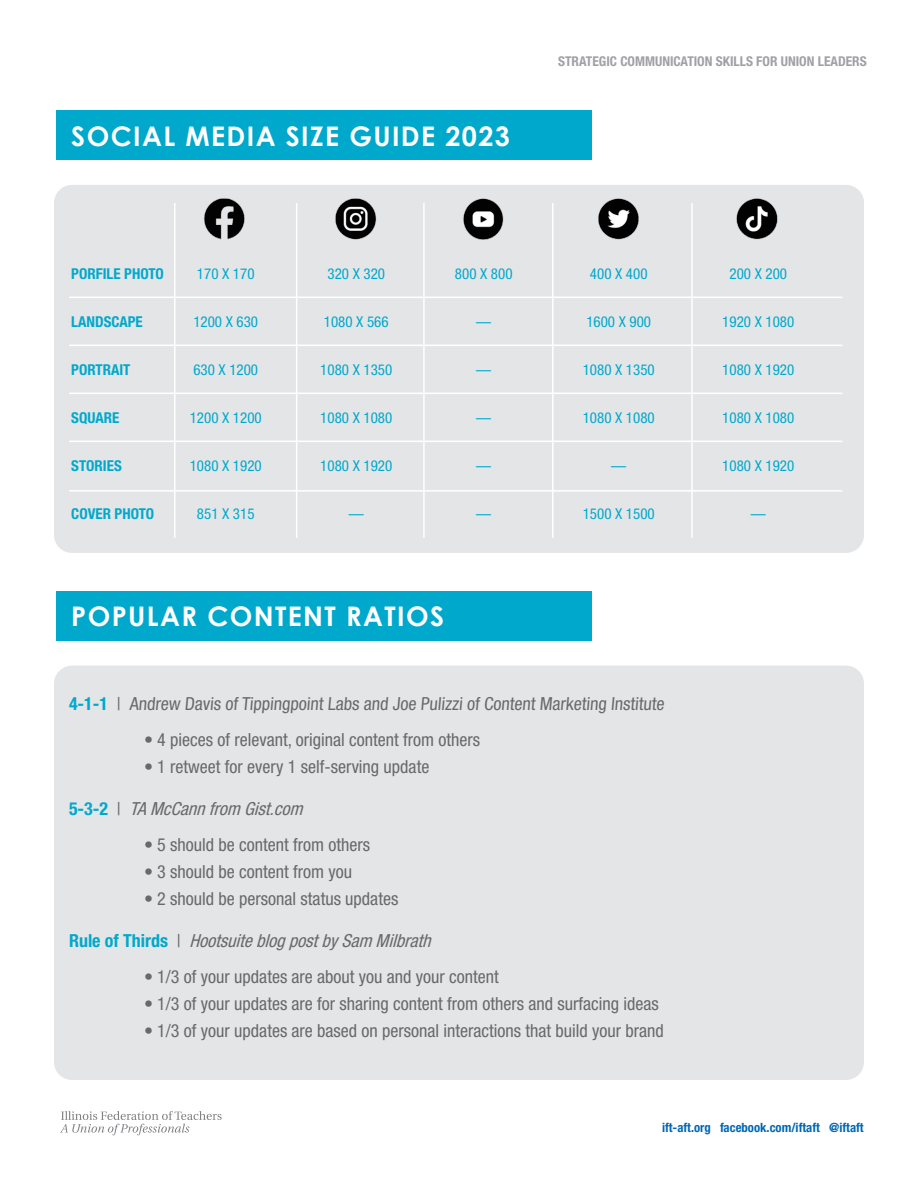
<style>
.page{position:relative;width:918px;height:1188px;background:#fff}
.page>*{position:absolute;margin:0;border:0;box-sizing:border-box;transform-origin:0 0}
.t1{font:700 27px "Century Gothic";letter-spacing:.05em;color:#fff}
.t2{font:condensed 18px "Helvetica Neue";color:#69696c}
.t3{font:italic condensed 18px "Helvetica Neue";color:#69696c}
.t4{font:condensed 15px "Helvetica Neue";color:#00a9cc}
.t5{font:700 condensed 15px "Helvetica Neue";color:#00a9cc}
.t6{font:700 condensed 13.5px "Helvetica Neue";color:#a0a1a5}
.t7{font:700 condensed 12.75px "Helvetica Neue";color:#0168b3}
.s1{font-weight:700;color:#00a9cc}
.s2{font-weight:700;font-style:normal;color:#00a9cc}
.s3{font-style:normal}
</style>
<div class="page">
<div style="left:54px;top:666px;width:810px;height:414px;background:#e4e5e7;border-radius:18px"></div>
<div style="left:54px;top:185px;width:810px;height:368px;background:#e4e5e7;border-radius:18px"></div>
<svg style="left:60px;top:1111px;width:162px;height:24px"></svg>
<hr style="left:174px;top:203px;width:2px;height:335px;background:#fff">
<hr style="left:296px;top:203px;width:1px;height:335px;background:#fff">
<hr style="left:423px;top:203px;width:2px;height:335px;background:#fff">
<hr style="left:552px;top:203px;width:2px;height:335px;background:#fff">
<hr style="left:691px;top:203px;width:2px;height:335px;background:#fff">
<div style="left:56px;top:110px;width:535px;height:50px;background:#00a9cc"></div>
<img style="left:204px;top:198px;width:41px;height:42px">
<img style="left:335px;top:198px;width:42px;height:42px">
<img style="left:463px;top:198px;width:41px;height:42px">
<img style="left:598px;top:198px;width:41px;height:42px">
<img style="left:736px;top:198px;width:42px;height:42px">
<hr style="left:69px;top:297px;width:773px;height:1px;background:#fff">
<hr style="left:69px;top:345px;width:773px;height:1px;background:#fff">
<hr style="left:69px;top:393px;width:773px;height:1px;background:#fff">
<hr style="left:69px;top:441px;width:773px;height:1px;background:#fff">
<hr style="left:69px;top:490px;width:773px;height:2px;background:#fff">
<div style="left:56px;top:591px;width:535px;height:50px;background:#00a9cc"></div>
<p class="t1" style="left:71px;top:119px;width:440px">SOCIAL MEDIA SIZE GUIDE 2023</p>
<p class="t6" style="left:558px;top:53px;width:310px">STRATEGIC COMMUNICATION SKILLS FOR UNION LEADERS</p>
<p class="t5" style="left:71px;top:265px;width:94px">PORFILE PHOTO</p>
<p class="t4" style="left:197px;top:265px;width:59px">170 X 170</p>
<p class="t4" style="left:327px;top:265px;width:59px">320 X 320</p>
<p class="t4" style="left:455px;top:265px;width:59px">800 X 800</p>
<p class="t4" style="left:590px;top:265px;width:59px">400 X 400</p>
<p class="t4" style="left:729px;top:265px;width:59px">200 X 200</p>
<p class="t5" style="left:71px;top:313px;width:73px">LANDSCAPE</p>
<p class="t4" style="left:193px;top:313px;width:66px">1200 X 630</p>
<p class="t4" style="left:324px;top:313px;width:66px">1080 X 566</p>
<p class="t4" style="left:476px;top:313px;width:16px">—</p>
<p class="t4" style="left:586px;top:313px;width:66px">1600 X 900</p>
<p class="t4" style="left:722px;top:313px;width:74px">1920 X 1080</p>
<p class="t5" style="left:71px;top:361px;width:61px">PORTRAIT</p>
<p class="t4" style="left:193px;top:361px;width:66px">630 X 1200</p>
<p class="t4" style="left:320px;top:361px;width:74px">1080 X 1350</p>
<p class="t4" style="left:476px;top:361px;width:16px">—</p>
<p class="t4" style="left:583px;top:361px;width:74px">1080 X 1350</p>
<p class="t4" style="left:722px;top:361px;width:74px">1080 X 1920</p>
<p class="t5" style="left:71px;top:409px;width:50px">SQUARE</p>
<p class="t4" style="left:190px;top:409px;width:74px">1200 X 1200</p>
<p class="t4" style="left:320px;top:409px;width:74px">1080 X 1080</p>
<p class="t4" style="left:476px;top:409px;width:16px">—</p>
<p class="t4" style="left:583px;top:409px;width:74px">1080 X 1080</p>
<p class="t4" style="left:722px;top:409px;width:74px">1080 X 1080</p>
<p class="t5" style="left:71px;top:457px;width:52px">STORIES</p>
<p class="t4" style="left:190px;top:457px;width:74px">1080 X 1920</p>
<p class="t4" style="left:320px;top:457px;width:74px">1080 X 1920</p>
<p class="t4" style="left:476px;top:457px;width:16px">—</p>
<p class="t4" style="left:611px;top:457px;width:16px">—</p>
<p class="t4" style="left:722px;top:457px;width:74px">1080 X 1920</p>
<p class="t5" style="left:71px;top:505px;width:84px">COVER PHOTO</p>
<p class="t4" style="left:197px;top:505px;width:59px">851 X 315</p>
<p class="t4" style="left:349px;top:505px;width:16px">—</p>
<p class="t4" style="left:476px;top:505px;width:16px">—</p>
<p class="t4" style="left:583px;top:505px;width:74px">1500 X 1500</p>
<p class="t4" style="left:751px;top:505px;width:16px">—</p>
<p class="t1" style="left:71px;top:600px;width:374px">POPULAR CONTENT RATIOS</p>
<p class="t2" style="left:69px;top:693px;width:598px"><span class="s1">4-1-1</span> | Andrew Davis of Tippingpoint Labs and Joe Pulizzi of Content Marketing Institute</p>
<p class="t2" style="left:144px;top:729px;width:338px">• 4 pieces of relevant, original content from others</p>
<p class="t2" style="left:144px;top:756px;width:287px">• 1 retweet for every 1 self-serving update</p>
<p class="t3" style="left:69px;top:798px;width:240px"><span class="s2">5 - 3 - 2</span> <span class="s3">|</span> TAMcCannfrom Gist.com</p>
<p class="t2" style="left:144px;top:834px;width:228px">• 5 should be content from others</p>
<p class="t2" style="left:144px;top:861px;width:210px">• 3 should be content from you</p>
<p class="t2" style="left:144px;top:888px;width:256px">• 2 should be personal status updates</p>
<p class="t3" style="left:69px;top:930px;width:369px"><span class="s2">R u l e o f T h i r d s</span> <span class="s3">|</span> HootsuiteblogpostbySam Milbrath</p>
<p class="t2" style="left:144px;top:966px;width:356px">• 1/3 of your updates are about you and your content</p>
<p class="t2" style="left:144px;top:993px;width:516px">• 1/3 of your updates are for sharing content from others and surfacing ideas</p>
<p class="t2" style="left:144px;top:1020px;width:521px">• 1/3 of your updates are based on personal interactions that build your brand</p>
<p class="t7" style="left:662px;top:1120px;width:203px">ift-aft.org facebook.com/iftaft @iftaft</p>
</div>
